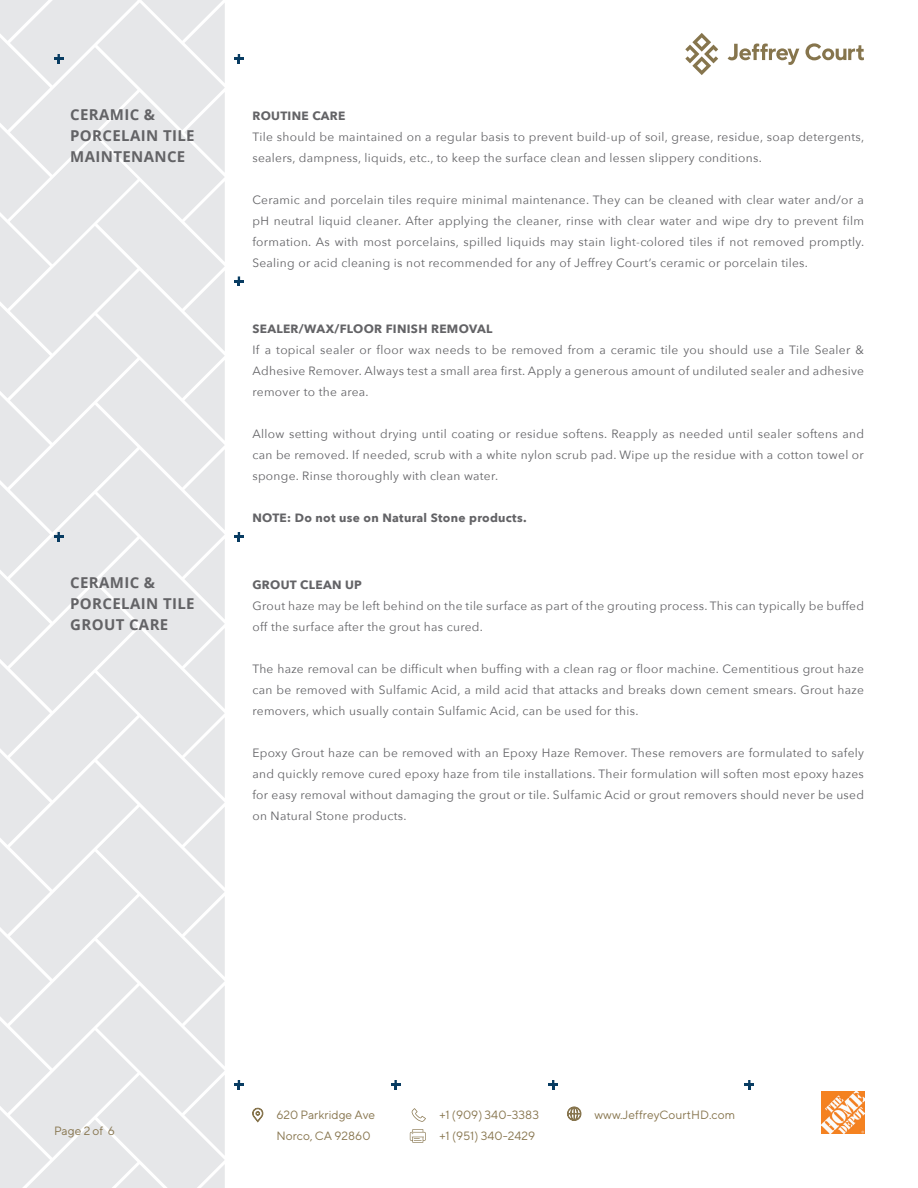
<style>
.page{position:relative;width:918px;height:1188px;background:#fff}
.page>*{position:absolute;margin:0;border:0;box-sizing:border-box;transform-origin:0 0}
.t1{font:700 15px/21px "Open Sans";letter-spacing:.025em;color:#636366}
.t2{font:12px/21px "Avenir Next";letter-spacing:.025em;color:#636366;text-align:justify}
.t3{font:12px "TT Norms";color:#87754e}
.t4{font:700 12px "Avenir Next";letter-spacing:.025em;color:#636366}
</style>
<div class="page">
<svg style="left:412px;top:1108px;width:14px;height:14px"></svg>
<svg style="left:410px;top:1129px;width:16px;height:14px"></svg>
<svg style="left:252px;top:1108px;width:12px;height:14px"></svg>
<svg style="left:567px;top:1107px;width:14px;height:14px"></svg>
<svg style="left:234px;top:1080px;width:10px;height:9px"></svg>
<svg style="left:391px;top:1080px;width:9px;height:9px"></svg>
<svg style="left:548px;top:1080px;width:10px;height:9px"></svg>
<svg style="left:745px;top:1080px;width:9px;height:9px"></svg>
<svg style="left:0;top:0;width:225px;height:1188px"></svg>
<svg style="left:234px;top:54px;width:10px;height:9px"></svg>
<svg style="left:234px;top:276px;width:10px;height:10px"></svg>
<svg style="left:234px;top:532px;width:10px;height:9px"></svg>
<img style="left:822px;top:1092px;width:42px;height:42px">
<svg style="left:685px;top:33px;width:33px;height:42px"></svg>
<svg style="left:728px;top:44px;width:71px;height:21px"></svg>
<svg style="left:806px;top:43px;width:58px;height:18px"></svg>
<p class="t1" style="left:70px;top:103px;width:126px">CERAMIC &amp;<br>PORCELAIN TILE</p>
<p class="t1" style="left:70px;top:145px;width:117px">MAINTENANCE</p>
<p class="t1" style="left:70px;top:572px;width:126px">CERAMIC &amp;<br>PORCELAIN TILE<br>GROUT CARE</p>
<p class="t4" style="left:252px;top:106px;width:95px">ROUTINE CARE</p>
<p class="t2" style="left:252px;top:126px;width:613px">Tile should be maintained on a regular basis to prevent build-up of soil, grease, residue, soap detergents, sealers, dampness, liquids, etc., to keep the surface clean and lessen slippery conditions.</p>
<p class="t2" style="left:252px;top:189px;width:613px">Ceramic and porcelain tiles require minimal maintenance. They can be cleaned with clear water and/or a pH neutral liquid cleaner. After applying the cleaner, rinse with clear water and wipe dry to prevent film formation. As with most porcelains, spilled liquids may stain light-colored tiles if not removed promptly.<br>Sealing or acid cleaning is not recommended for any of Jeffrey Court’s ceramic or porcelain tiles.</p>
<p class="t4" style="left:252px;top:319px;width:242px">SEALER/WAX/FLOOR FINISH REMOVAL</p>
<p class="t2" style="left:252px;top:339px;width:613px">If a topical sealer or floor wax needs to be removed from a ceramic tile you should use a Tile Sealer &amp; Adhesive Remover. Always test a small area first. Apply a generous amount of undiluted sealer and adhesive remover to the area.</p>
<p class="t2" style="left:252px;top:423px;width:613px">Allow setting without drying until coating or residue softens. Reapply as needed until sealer softens and can be removed. If needed, scrub with a white nylon scrub pad. Wipe up the residue with a cotton towel or sponge. Rinse thoroughly with clean water.</p>
<p class="t4" style="left:252px;top:508px;width:276px">NOTE: Do not use on Natural Stone products.</p>
<p class="t4" style="left:252px;top:574px;width:111px">GROUT CLEAN UP</p>
<p class="t2" style="left:252px;top:595px;width:613px">Grout haze may be left behind on the tile surface as part of the grouting process. This can typically be buffed off the surface after the grout has cured.</p>
<p class="t2" style="left:252px;top:658px;width:613px">The haze removal can be difficult when buffing with a clean rag or floor machine. Cementitious grout haze can be removed with Sulfamic Acid, a mild acid that attacks and breaks down cement smears. Grout haze removers, which usually contain Sulfamic Acid, can be used for this.</p>
<p class="t2" style="left:252px;top:742px;width:613px">Epoxy Grout haze can be removed with an Epoxy Haze Remover. These removers are formulated to safely and quickly remove cured epoxy haze from tile installations. Their formulation will soften most epoxy hazes for easy removal without damaging the grout or tile. Sulfamic Acid or grout removers should never be used on Natural Stone products.</p>
<p class="t3" style="left:54px;top:1123px;width:63px">Page 2 of 6</p>
<p class="t3" style="left:276px;top:1107px;width:100px">620 Parkridge Ave</p>
<p class="t3" style="left:276px;top:1128px;width:96px">Norco, CA 92860</p>
<p class="t3" style="left:439px;top:1107px;width:101px">+1 (909) 340-3383</p>
<p class="t3" style="left:595px;top:1107px;width:142px">www.JeffreyCourtHD.com</p>
<p class="t3" style="left:439px;top:1128px;width:97px">+1 (951) 340-2429</p>
</div>
